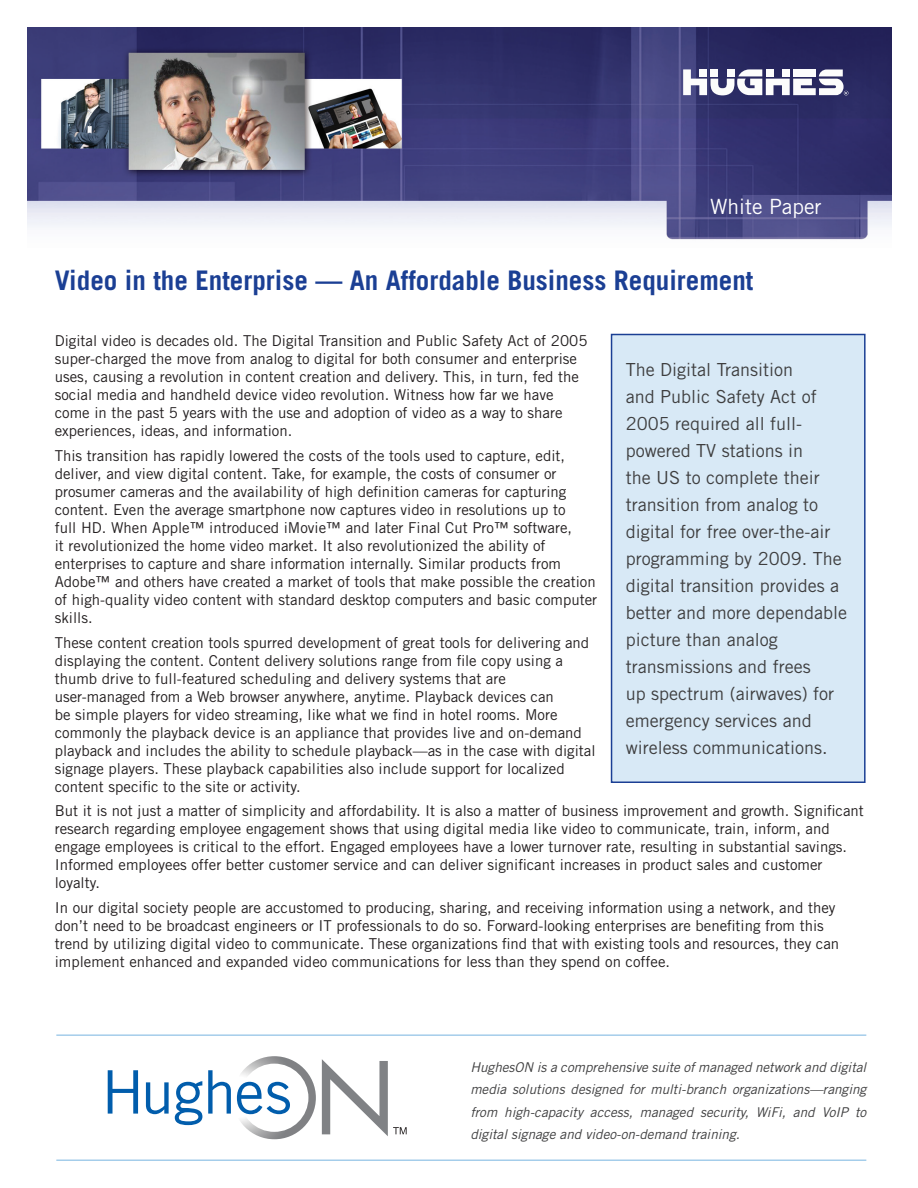
<style>
.page{position:relative;width:918px;height:1188px;background:#fff}
.page>*{position:absolute;margin:0;border:0;box-sizing:border-box;transform-origin:0 0}
.t1{font:700 27px "Trade Gothic";color:#1b3f94}
.t2{font:21px "Trade Gothic";color:#fff}
.t3{font:18px/27px "Trade Gothic";color:#3e3e3f}
.t4{font:15px/18px "Trade Gothic";color:#231f20}
.t5{font:italic 13.5px/22.5px "Trade Gothic";color:#3e3e3f;text-align:justify}
</style>
<div class="page">
<img style="left:28px;top:27px;width:864px;height:213px">
<svg style="left:683px;top:69px;width:165px;height:26px"></svg>
<svg style="left:108px;top:1070px;width:30px;height:44px"></svg>
<svg style="left:146px;top:1082px;width:23px;height:32px"></svg>
<svg style="left:175px;top:1081px;width:27px;height:44px"></svg>
<svg style="left:208px;top:1056px;width:108px;height:83px"></svg>
<svg style="left:322px;top:1059px;width:85px;height:77px"></svg>
<hr style="left:56px;top:1034px;width:810px;height:2px;background:#a4cdea">
<hr style="left:56px;top:1160px;width:810px;height:1px;background:#a4cdea">
<div style="left:612px;top:334px;width:253px;height:448px;background:#d8e9f6"></div>
<div style="left:611px;top:334px;width:255px;height:449px;border:2px solid #1b3f94"></div>
<h2 class="t2" style="left:710px;top:194px;width:113px">White Paper</h2>
<h1 class="t1" style="left:55px;top:264px;width:700px">Video in the Enterprise — An Affordable Business Requirement</h1>
<p class="t4" style="left:55px;top:332px;width:534px">Digital video is decades old. The Digital Transition and Public Safety Act of 2005 super-charged the move from analog to digital for both consumer and enterprise uses, causing a revolution in content creation and delivery. This, in turn, fed the social media and handheld device video revolution. Witness how far we have come in the past 5 years with the use and adoption of video as a way to share experiences, ideas, and information.</p>
<p class="t4" style="left:55px;top:446px;width:544px">This transition has rapidly lowered the costs of the tools used to capture, edit, deliver, and view digital content. Take, for example, the costs of consumer or prosumer cameras and the availability of high definition cameras for capturing content. Even the average smartphone now captures video in resolutions up to<br>full HD. When Apple™ introduced iMovie™ and later Final Cut Pro™ software,<br>it revolutionized the home video market. It also revolutionized the ability of enterprises to capture and share information internally. Similar products from Adobe™ and others have created a market of tools that make possible the creation of high-quality video content with standard desktop computers and basic computer skills.</p>
<p class="t4" style="left:55px;top:633px;width:542px">These content creation tools spurred development of great tools for delivering and displaying the content. Content delivery solutions range from file copy using a thumb drive to full-featured scheduling and delivery systems that are user-managed from a Web browser anywhere, anytime. Playback devices can<br>be simple players for video streaming, like what we find in hotel rooms. More commonly the playback device is an appliance that provides live and on-demand playback and includes the ability to schedule playback—as in the case with digital signage players. These playback capabilities also include support for localized content specific to the site or activity.</p>
<p class="t4" style="left:55px;top:802px;width:811px">But it is not just a matter of simplicity and affordability. It is also a matter of business improvement and growth. Significant research regarding employee engagement shows that using digital media like video to communicate, train, inform, and engage employees is critical to the effort. Engaged employees have a lower turnover rate, resulting in substantial savings.<br>Informed employees offer better customer service and can deliver significant increases in product sales and customer loyalty.</p>
<p class="t4" style="left:55px;top:899px;width:786px">In our digital society people are accustomed to producing, sharing, and receiving information using a network, and they don’t need to be broadcast engineers or IT professionals to do so. Forward-looking enterprises are benefiting from this trend by utilizing digital video to communicate. These organizations find that with existing tools and resources, they can implement enhanced and expanded video communications for less than they spend on coffee.</p>
<p class="t3" style="left:626px;top:356px;width:223px">The Digital Transition<br>and Public Safety Act of<br>2005 required all full&shy;powered TV stations in<br>the US to complete their transition from analog to digital for free over-the-air programming by 2009. The digital transition provides a better and more dependable picture than analog transmissions and frees<br>up spectrum (airwaves) for emergency services and wireless communications.</p>
<p class="t5" style="left:470px;top:1056px;width:398px">HughesON is a comprehensive suite of managed network and digital media solutions designed for multi-branch organizations—ranging from high-capacity access, managed security, WiFi, and VoIP to digital signage and video-on-demand training.</p>
</div>
